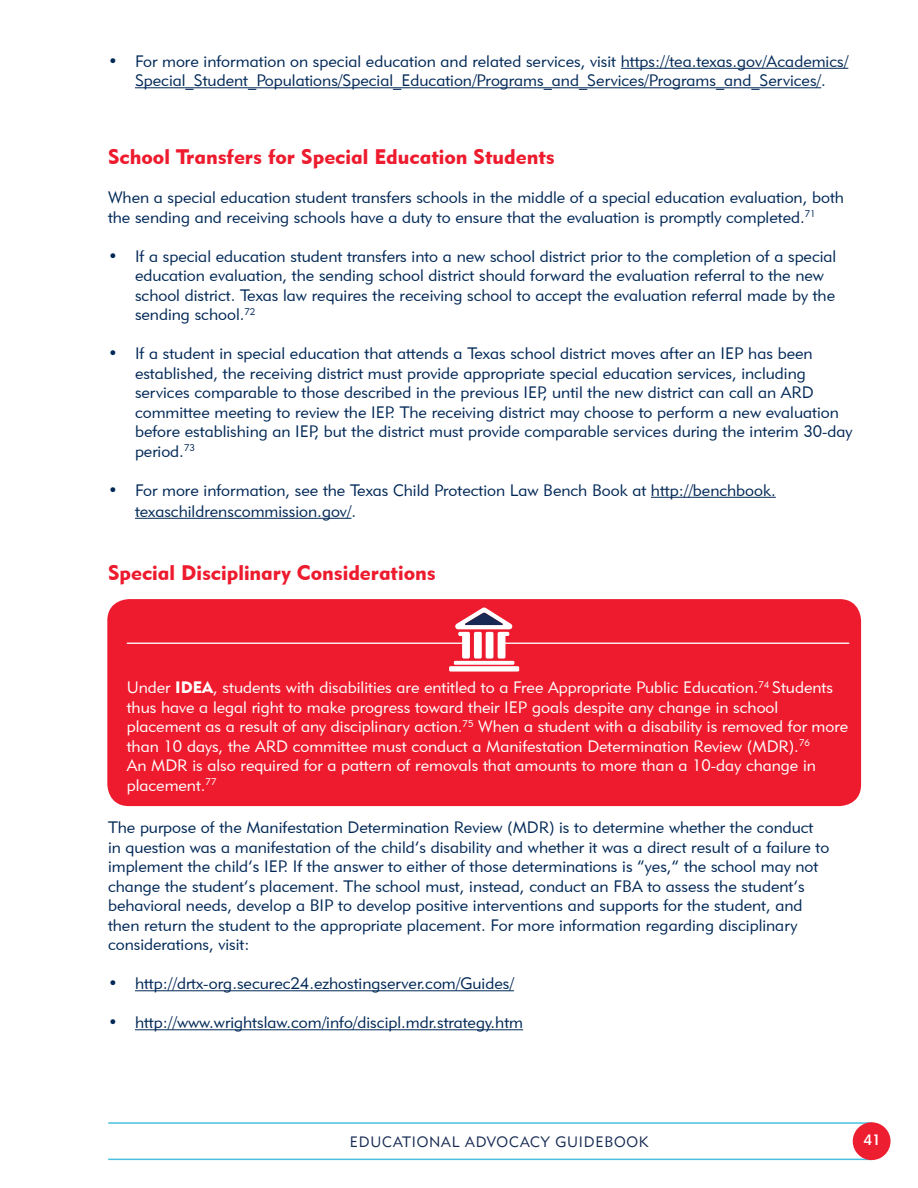
<style>
.page{position:relative;width:918px;height:1188px;background:#fff}
.page>*{position:absolute;margin:0;border:0;box-sizing:border-box;transform-origin:0 0}
.t1{font:21px "Geometric 415 BT Black A";color:#ed1b2d}
.t2{font:16.5px/19.5px "Geometric 415 BT Lite A";color:#002856}
.t3{font:16.5px/19.5px "Geometric 415 BT Lite A";color:#fff}
.t4{font:15px "Geometric 415 BT Lite A";letter-spacing:.05em;color:#162b53}
.t5{font:15px "Geometric 415 BT Medium A";color:#fff}
.s1{font-family:"Geometric 415 BT Black A"}
</style>
<div class="page">
<hr style="left:109px;top:1122px;width:763px;height:2px;background:#4ac1e0">
<hr style="left:109px;top:1159px;width:763px;height:1px;background:#4ac1e0">
<div style="left:853px;top:1122px;width:38px;height:38px;background:#ed1e2f;border-radius:50%"></div>
<hr style="left:621px;top:68px;width:227px;height:1px;background:#002856">
<hr style="left:135px;top:87px;width:686px;height:1px;background:#002856">
<hr style="left:651px;top:497px;width:125px;height:1px;background:#002856">
<hr style="left:135px;top:518px;width:217px;height:1px;background:#002856">
<hr style="left:135px;top:990px;width:379px;height:1px;background:#002856">
<hr style="left:135px;top:1029px;width:388px;height:1px;background:#002856">
<div style="left:107px;top:599px;width:754px;height:207px;background:#ed1b2d;border-radius:22px"></div>
<svg style="left:449px;top:607px;width:70px;height:65px"></svg>
<hr style="left:504px;top:643px;width:345px;height:1px;background:#fff">
<hr style="left:127px;top:643px;width:337px;height:1px;background:#fff">
<p class="t2" style="left:108px;top:52px;width:742px;text-align:center">• For more information on special education and related services, visit https://tea.texas.gov/Academics/<br>Special_Student_Populations/Special_Education/Programs_and_Services/Programs_and_Services/.</p>
<p class="t1" style="left:108px;top:149px;width:448px">School Transfers for Special Education Students</p>
<p class="t2" style="left:108px;top:188px;width:738px">When a special education student transfers schools in the middle of a special education evaluation, both the sending and receiving schools have a duty to ensure that the evaluation is promptly completed.<sup>71</sup></p>
<p class="t2" style="left:135px;top:247px;width:703px;text-indent:-27px">• If a special education student transfers into a new school district prior to the completion of a special education evaluation, the sending school district should forward the evaluation referral to the new school district. Texas law requires the receiving school to accept the evaluation referral made by the sending school.<sup>72</sup></p>
<p class="t2" style="left:135px;top:344px;width:719px;text-indent:-27px">• If a student in special education that attends a Texas school district moves after an IEP has been established, the receiving district must provide appropriate special education services, including services comparable to those described in the previous IEP, until the new district can call an ARD committee meeting to review the IEP. The receiving district may choose to perform a new evaluation before establishing an IEP, but the district must provide comparable services during the interim 30-day period.<sup>73</sup></p>
<p class="t2" style="left:135px;top:480px;width:642px;line-height:21px;text-indent:-27px">• For more information, see the Texas Child Protection Law Bench Book at http://benchbook. texaschildrenscommission.gov/.</p>
<p class="t1" style="left:108px;top:564px;width:329px">Special Disciplinary Considerations</p>
<p class="t3" style="left:127px;top:679px;width:723px">Under <span class="s1">IDEA</span>, students with disabilities are entitled to a Free Appropriate Public Education.<sup>74</sup> Students thus have a legal right to make progress toward their IEP goals despite any change in school placement as a result of any disciplinary action.<sup>75</sup> When a student with a disability is removed for more than 10 days, the ARD committee must conduct a Manifestation Determination Review (MDR).<sup>76<br></sup>An MDR is also required for a pattern of removals that amounts to more than a 10-day change in placement.<sup>77</sup></p>
<p class="t2" style="left:108px;top:818px;width:723px">The purpose of the Manifestation Determination Review (MDR) is to determine whether the conduct in question was a manifestation of the child’s disability and whether it was a direct result of a failure to implement the child’s IEP. If the answer to either of those determinations is “yes,” the school may not change the student’s placement. The school must, instead, conduct an FBA to assess the student’s behavioral needs, develop a BIP to develop positive interventions and supports for the student, and then return the student to the appropriate placement. For more information regarding disciplinary considerations, visit:</p>
<p class="t2" style="left:108px;top:974px;width:407px">• http://drtx-org.securec24.ezhostingserver.com/Guides/</p>
<p class="t2" style="left:108px;top:1013px;width:417px">• http://www.wrightslaw.com/info/discipl.mdr.strategy.htm</p>
<p class="t4" style="left:350px;top:1135px;width:300px">EDUCATIONAL ADVOCACY GUIDEBOOK</p>
<p class="t5" style="left:864px;top:1134px;width:19px">41</p>
</div>
